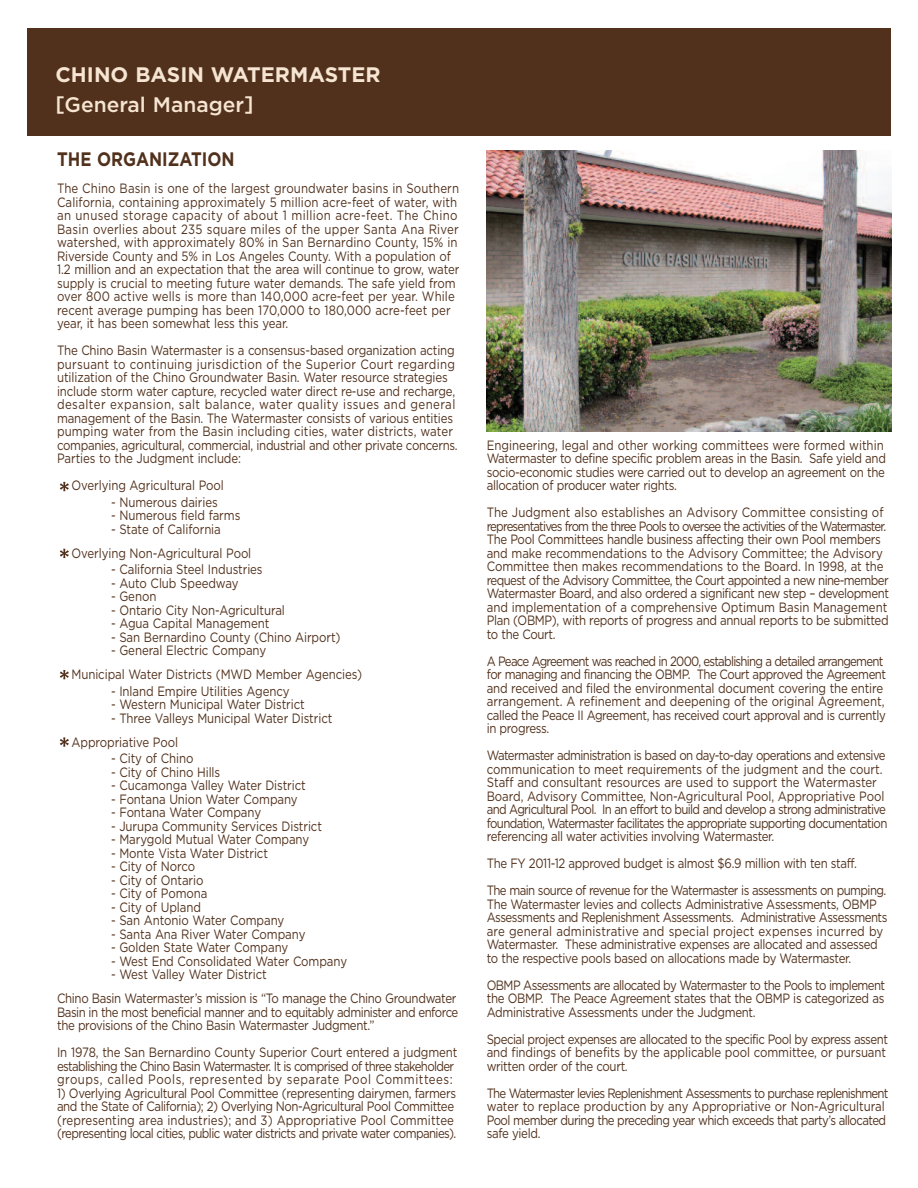
<style>
.page{position:relative;width:918px;height:1188px;background:#fff}
.page>*{position:absolute;margin:0;border:0;box-sizing:border-box;transform-origin:0 0}
.t1{font:700 21px "Gotham";color:#f5e5d2}
.t2{font:500 21px "Gotham";color:#f5e5d2}
.t3{font:700 19.5px "Gotham";color:#51311c;scale:.85 1}
.t4{font:13.5px/13.5px "Gotham";letter-spacing:-.015em;color:#51311c;scale:.85 1}
.t5{font:13.5px/13.5px "Gotham";letter-spacing:.005em;color:#51311c;scale:.85 1}
.t6{font:13.5px/13.5px "Gotham";letter-spacing:-.035em;color:#51311c;scale:.85 1}
.t7{font:13.5px/13.5px "Gotham";letter-spacing:-.045em;color:#51311c;scale:.85 1}
.t8{font:13.5px/13.5px "Gotham";letter-spacing:-.05em;color:#51311c;scale:.85 1}
</style>
<div class="page">
<div style="left:27px;top:28px;width:891px;height:108px;background:#51311c"></div>
<div style="left:891px;top:19px;width:27px;height:120px;background:#fff"></div>
<img style="left:486px;top:150px;width:405px;height:281px">
<svg style="left:60px;top:670px;width:9px;height:9px"></svg>
<svg style="left:60px;top:482px;width:9px;height:9px"></svg>
<svg style="left:60px;top:549px;width:9px;height:9px"></svg>
<svg style="left:60px;top:737px;width:9px;height:10px"></svg>
<h1 class="t1" style="left:56px;top:62px;width:327px">CHINO BASIN WATERMASTER</h1>
<h1 class="t2" style="left:56px;top:92px;width:200px">[General Manager]</h1>
<h2 class="t3" style="left:57px;top:148px;width:210px">THE ORGANIZATION</h2>
<p class="t5" style="left:57px;top:182px;width:475px">The Chino Basin is one of the largest groundwater basins in Southern California, containing approximately 5 million acre-feet of water, with an unused storage capacity of about 1 million acre-feet. The Chino Basin overlies about 235 square miles of the upper Santa Ana River watershed, with approximately 80% in San Bernardino County, 15% in Riverside County and 5% in Los Angeles County. With a population of 1.2 million and an expectation that the area will continue to grow, water supply is crucial to meeting future water demands. The safe yield from over 800 active wells is more than 140,000 acre-feet per year. While recent average pumping has been 170,000 to 180,000 acre-feet per year, it has been somewhat less this year.</p>
<p class="t4" style="left:57px;top:344px;width:473px">The Chino Basin Watermaster is a consensus-based organization acting pursuant to continuing jurisdiction of the Superior Court regarding utilization of the Chino Groundwater Basin. Water resource strategies include storm water capture, recycled water direct re-use and recharge, desalter expansion, salt balance, water quality issues and general management of the Basin. The Watermaster consists of various entities pumping water from the Basin including cities, water districts, water companies, agricultural, commercial, industrial and other private concerns.<br>Parties to the Judgment include:</p>
<p class="t4" style="left:72px;top:479px;width:181px">Overlying Agricultural Pool</p>
<p class="t4" style="left:111px;top:496px;width:127px">- Numerous dairies</p>
<p class="t4" style="left:111px;top:509px;width:154px">- Numerous field farms</p>
<p class="t4" style="left:72px;top:517px;width:213px;line-height:24px;text-indent:40px">- State of California<br>Overlying Non-Agricultural Pool</p>
<p class="t4" style="left:111px;top:563px;width:180px">- California Steel Industries</p>
<p class="t4" style="left:111px;top:577px;width:152px">- Auto Club Speedway</p>
<p class="t4" style="left:111px;top:590px;width:55px">- Genon</p>
<p class="t4" style="left:111px;top:604px;width:206px">- Ontario City Non-Agricultural</p>
<p class="t4" style="left:111px;top:617px;width:188px">- Agua Capital Management</p>
<p class="t4" style="left:111px;top:631px;width:271px">- San Bernardino County (Chino Airport)</p>
<p class="t4" style="left:72px;top:639px;width:343px;line-height:24px;text-indent:40px">- General Electric Company<br>Municipal Water Districts (MWD Member Agencies)</p>
<p class="t4" style="left:111px;top:685px;width:212px">- Inland Empire Utilities Agency</p>
<p class="t4" style="left:111px;top:698px;width:230px">- Western Municipal Water District</p>
<p class="t4" style="left:72px;top:706px;width:308px;line-height:24px;text-indent:40px">- Three Valleys Municipal Water District<br>Appropriative Pool</p>
<p class="t4" style="left:111px;top:752px;width:98px">- City of Chino</p>
<p class="t4" style="left:111px;top:766px;width:130px">- City of Chino Hills</p>
<p class="t4" style="left:111px;top:779px;width:231px">- Cucamonga Valley Water District</p>
<p class="t4" style="left:111px;top:793px;width:221px">- Fontana Union Water Company</p>
<p class="t4" style="left:111px;top:806px;width:178px">- Fontana Water Company</p>
<p class="t4" style="left:111px;top:820px;width:250px">- Jurupa Community Services District</p>
<p class="t4" style="left:111px;top:833px;width:235px">- Marygold Mutual Water Company</p>
<p class="t4" style="left:111px;top:847px;width:186px">- Monte Vista Water District</p>
<p class="t4" style="left:111px;top:860px;width:100px">- City of Norco</p>
<p class="t4" style="left:111px;top:874px;width:110px">- City of Ontario</p>
<p class="t4" style="left:111px;top:887px;width:115px">- City of Pomona</p>
<p class="t4" style="left:111px;top:901px;width:107px">- City of Upland</p>
<p class="t4" style="left:111px;top:914px;width:205px">- San Antonio Water Company</p>
<p class="t4" style="left:111px;top:928px;width:230px">- Santa Ana River Water Company</p>
<p class="t4" style="left:111px;top:941px;width:210px">- Golden State Water Company</p>
<p class="t4" style="left:111px;top:955px;width:279px">- West End Consolidated Water Company</p>
<p class="t4" style="left:57px;top:963px;width:471px;line-height:24px;text-indent:54px">- West Valley Water District<br>Chino Basin Watermaster’s mission is “To manage the Chino Groundwater</p>
<p class="t7" style="left:57px;top:1006px;width:474px">Basin in the most beneficial manner and to equitably administer and enforce the provisions of the Chino Basin Watermaster Judgment.”</p>
<p class="t4" style="left:57px;top:1046px;width:473px">In 1978, the San Bernardino County Superior Court entered a judgment establishing the Chino Basin Watermaster. It is comprised of three stakeholder groups, called Pools, represented by separate Pool Committees:</p>
<p class="t6" style="left:57px;top:1087px;width:471px">1) Overlying Agricultural Pool Committee (representing dairymen, farmers and the State of California); 2) Overlying Non-Agricultural Pool Committee (representing area industries); and 3) Appropriative Pool Committee (representing local cities, public water districts and private water companies).</p>
<p class="t4" style="left:487px;top:438px;width:471px">Engineering, legal and other working committees were formed within Watermaster to define specific problem areas in the Basin. Safe yield and socio-economic studies were carried out to develop an agreement on the allocation of producer water rights.</p>
<p class="t4" style="left:487px;top:506px;width:475px">The Judgment also establishes an Advisory Committee consisting of representatives from the three Pools to oversee the activities of the Watermaster.<br>The Pool Committees handle business affecting their own Pool members and make recommendations to the Advisory Committee; the Advisory Committee then makes recommendations to the Board. In 1998, at the request of the Advisory Committee, the Court appointed a new nine-member Watermaster Board, and also ordered a significant new step – development and implementation of a comprehensive Optimum Basin Management Plan (OBMP), with reports of progress and annual reports to be submitted to the Court.</p>
<p class="t6" style="left:487px;top:654px;width:471px">A Peace Agreement was reached in 2000, establishing a detailed arrangement for managing and financing the OBMP. The Court approved the Agreement and received and filed the environmental document covering the entire arrangement. A refinement and deepening of the original Agreement, called the Peace II Agreement, has received court approval and is currently in progress.</p>
<p class="t7" style="left:487px;top:749px;width:473px">Watermaster administration is based on day-to-day operations and extensive communication to meet requirements of the judgment and the court.<br>Staff and consultant resources are used to support the Watermaster Board, Advisory Committee, Non-Agricultural Pool, Appropriative Pool and Agricultural Pool. In an effort to build and develop a strong administrative foundation, Watermaster facilitates the appropriate supporting documentation referencing all water activities involving Watermaster.</p>
<p class="t8" style="left:487px;top:850px;width:472px;line-height:27px">The FY 2011-12 approved budget is almost $6.9 million with ten staff.<br>The main source of revenue for the Watermaster is assessments on pumping.</p>
<p class="t4" style="left:487px;top:897px;width:473px">The Watermaster levies and collects Administrative Assessments, OBMP Assessments and Replenishment Assessments. Administrative Assessments are general administrative and special project expenses incurred by Watermaster. These administrative expenses are allocated and assessed to the respective pools based on allocations made by Watermaster.</p>
<p class="t4" style="left:487px;top:978px;width:470px;text-align:justify">OBMP Assessments are allocated by Watermaster to the Pools to implement the OBMP. The Peace Agreement states that the OBMP is categorized as Administrative Assessments under the Judgment.</p>
<p class="t4" style="left:487px;top:1032px;width:474px">Special project expenses are allocated to the specific Pool by express assent and findings of benefits by the applicable pool committee, or pursuant written order of the court.</p>
<p class="t8" style="left:487px;top:1086px;width:474px">The Watermaster levies Replenishment Assessments to purchase replenishment water to replace production by any Appropriative or Non-Agricultural Pool member during the preceding year which exceeds that party’s allocated safe yield.</p>
</div>
